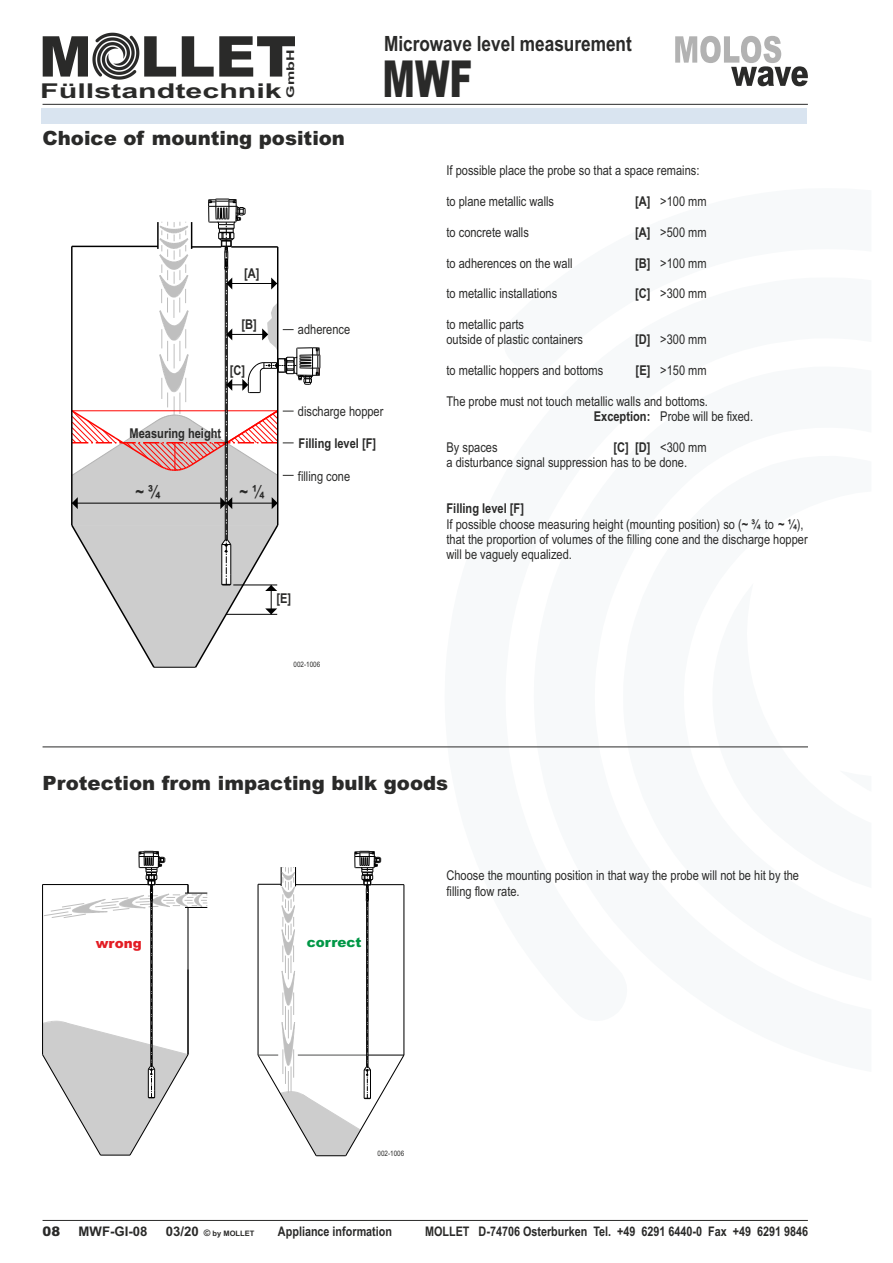
<style>
.page{position:relative;width:893px;height:1263px;background:#fff}
.page>*{position:absolute;margin:0;border:0;box-sizing:border-box;transform-origin:0 0}
.t1{font:900 56.25px "Arial";color:#2a2a29}
.t2{font:900 51px "Arial";color:#2a2a29;scale:.68 1}
.t3{font:700 21px "Arial Narrow";color:#2a2a29}
.t4{font:700 20.4px "Arial";color:#2a2a29;scale:1.49 1}
.t5{font:900 19.65px "Arial";color:#2a2a29}
.t6{font:700 18px "Arial Narrow";color:#2a2a29}
.t7{font:13.5px/15.3px "Arial Narrow";color:#2a2a29}
.t8{font:700 13.5px "Arial Narrow";color:#2a2a29}
.t9{font:900 13.5px "Arial";color:#009746}
.t10{font:900 13.5px "Arial";color:#e31d24}
.t11{font:700 13.2px "Arial";color:#2a2a29;scale:.82 1}
.t12{font:700 13.2px "Arial";color:#2a2a29}
.t13{font:900 13.2px "Arial";color:#2a2a29}
.t14{font:700 10.65px "Arial";color:#2a2a29;scale:1.5 1}
.t15{font:7.5px "Arial Narrow";color:#2a2a29}
.t16{font:700 7.5px "Arial";color:#2a2a29}
.s1{font-weight:700}
.s2{font-size:13.2px}
.s3{font-size:9px}
</style>
<div class="page">
<svg style="left:42px;top:851px;width:165px;height:305px"></svg>
<svg style="left:257px;top:851px;width:148px;height:306px"></svg>
<hr style="left:366px;top:901px;width:1px;height:166px;background:#000">
<hr style="left:368px;top:901px;width:1px;height:166px;background:#000">
<hr style="left:368px;top:1055px;width:36px;height:1px;background:#000">
<div style="left:42px;top:109px;width:765px;height:15px;background:#d9e4f0"></div>
<hr style="left:43px;top:104px;width:765px;height:1px;background:#2a2a29">
<svg style="left:92px;top:33px;width:47px;height:47px"></svg>
<hr style="left:43px;top:1220px;width:765px;height:1px;background:#2a2a29">
<svg style="left:71px;top:199px;width:250px;height:469px"></svg>
<hr style="left:43px;top:747px;width:765px;height:1px;background:#2a2a29">
<svg style="left:675px;top:36px;width:133px;height:50px"></svg>
<h1 class="t1" style="left:39px;top:36px;width:259px">M LLET</h1>
<h3 class="t4" style="left:40px;top:83px;width:164px">Füllstandtechnik</h3>
<p class="t14" style="left:286px;top:98px;width:34px;rotate:-90deg">GmbH</p>
<h3 class="t5" style="left:43px;top:131px;width:304px">Choice of mounting position</h3>
<p class="t8" style="left:244px;top:268px;width:17px">[A]</p>
<p class="t8" style="left:242px;top:319px;width:17px">[B]</p>
<p class="t8" style="left:230px;top:365px;width:17px">[C]</p>
<p class="t7" style="left:298px;top:323px;width:54px">adherence</p>
<h3 class="t3" style="left:384px;top:36px;width:249px">Microwave level measurement</h3>
<h2 class="t2" style="left:383px;top:61px;width:134px">MWF</h2>
<p class="t7" style="left:446px;top:164px;width:254px">If possible place the probe so that a space remains:</p>
<p class="t7" style="left:446px;top:195px;width:109px">to plane metallic walls</p>
<p class="t7" style="left:635px;top:195px;width:73px"><span class="s1">[A]</span> &gt;100 mm</p>
<p class="t7" style="left:446px;top:226px;width:84px">to concrete walls</p>
<p class="t7" style="left:635px;top:226px;width:73px"><span class="s1">[A]</span> &gt;500 mm</p>
<p class="t7" style="left:446px;top:256px;width:128px">to adherences on the wall</p>
<p class="t7" style="left:635px;top:256px;width:73px"><span class="s1">[B]</span> &gt;100 mm</p>
<p class="t7" style="left:446px;top:287px;width:112px">to metallic installations</p>
<p class="t7" style="left:635px;top:287px;width:73px"><span class="s1">[C]</span> &gt;300 mm</p>
<p class="t7" style="left:446px;top:318px;width:79px">to metallic parts</p>
<p class="t7" style="left:446px;top:333px;width:138px">outside of plastic containers</p>
<p class="t7" style="left:635px;top:333px;width:73px"><span class="s1">[D]</span> &gt;300 mm</p>
<p class="t7" style="left:446px;top:364px;width:158px">to metallic hoppers and bottoms</p>
<p class="t7" style="left:636px;top:364px;width:73px"><span class="s1">[E]</span> &gt;150 mm</p>
<p class="t8" style="left:130px;top:428px;width:93px">Measuring height</p>
<h3 class="t6" style="left:135px;top:485px;width:27px">~ ¾</h3>
<h3 class="t6" style="left:239px;top:485px;width:27px">~ ¼</h3>
<p class="t7" style="left:298px;top:405px;width:87px">discharge hopper</p>
<p class="t8" style="left:299px;top:438px;width:79px">Filling level [F]</p>
<p class="t7" style="left:298px;top:469px;width:54px">filling cone</p>
<p class="t8" style="left:276px;top:594px;width:16px">[E]</p>
<p class="t15" style="left:294px;top:662px;width:28px">002-1006</p>
<p class="t7" style="left:594px;top:394px;width:161px;text-indent:-147px">The probe must not touch metallic walls and bottoms.<br><span class="s1">Exception:</span> Probe will be fixed.</p>
<p class="t7" style="left:446px;top:441px;width:262px;text-indent:167px"><span class="s1">[C] [D]</span> &lt;300 mm a disturbance signal suppression has to be done.</p>
<p class="t8" style="left:446px;top:503px;width:79px">Filling level [F]</p>
<p class="t7" style="left:446px;top:533px;width:363px">that the proportion of volumes of the filling cone and the discharge hopper will be vaguely equalized.</p>
<p class="t7" style="left:446px;top:441px;width:53px">By spaces</p>
<p class="t7" style="left:446px;top:517px;width:359px">If possible choose measuring height (mounting position) so (<span class="s1">~ ¾</span> to <span class="s1">~ ¼</span>),</p>
<h3 class="t5" style="left:43px;top:776px;width:407px">Protection from impacting bulk goods</h3>
<p class="t7" style="left:446px;top:869px;width:354px">Choose the mounting position in that way the probe will not be hit by the</p>
<p class="t10" style="left:96px;top:938px;width:47px">wrong</p>
<p class="t9" style="left:307px;top:938px;width:56px">correct</p>
<p class="t7" style="left:446px;top:884px;width:75px">filling flow rate.</p>
<p class="t15" style="left:378px;top:1150px;width:28px">002-1006</p>
<p class="t13" style="left:43px;top:1227px;width:19px">08</p>
<p class="t12" style="left:79px;top:1227px;width:70px">MWF-GI-08</p>
<p class="t16" style="left:166px;top:1231px;width:90px"><span class="s2">03/20</span> <span class="s3">©</span> by MOLLET</p>
<p class="t11" style="left:278px;top:1227px;width:141px">Appliance information</p>
<p class="t11" style="left:425px;top:1227px;width:469px">MOLLET D-74706 Osterburken Tel. +49 6291 6440-0 Fax +49 6291 9846</p>
</div>
